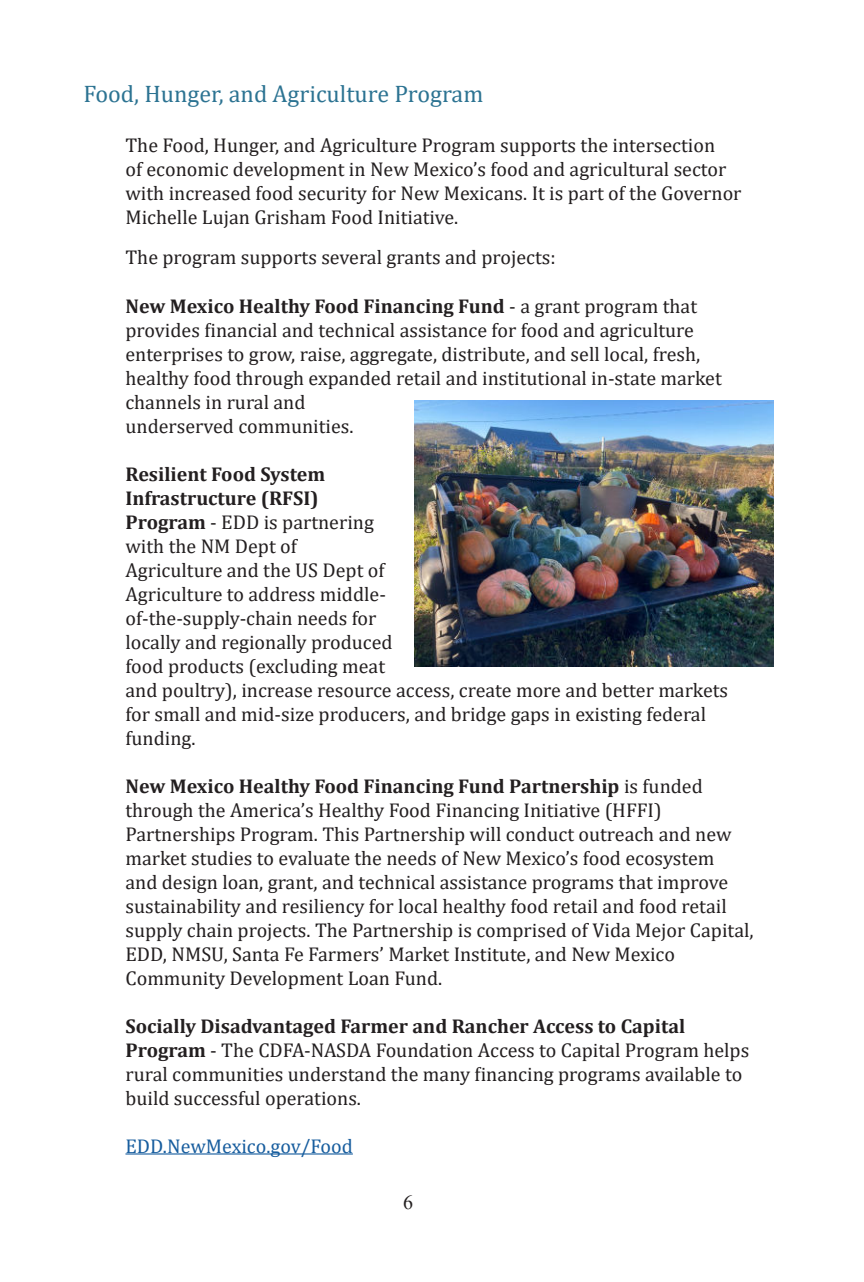
<style>
.page{position:relative;width:864px;height:1282px;background:#fff}
.page>*{position:absolute;margin:0;border:0;box-sizing:border-box;transform-origin:0 0}
.t1{font:24px "Cambria";color:#2c7392}
.t2{font:20px/24px "Cambria";color:#231f20}
.t3{font:20px "Cambria";color:#175d9e}
.t4{font:20px "Times New Roman";color:#231f20}
.s1{font-weight:700}
</style>
<div class="page">
<hr style="left:125px;top:1153px;width:228px;height:1px;background:#175d9e">
<img style="left:414px;top:401px;width:360px;height:265px">
<p class="t1" style="left:84px;top:80px;width:401px">Food, Hunger, and Agriculture Program</p>
<p class="t2" style="left:125px;top:134px;width:618px">The Food, Hunger, and Agriculture Program supports the intersection<br>of economic development in New Mexico’s food and agricultural sector with increased food security for New Mexicans. It is part of the Governor Michelle Lujan Grisham Food Initiative.</p>
<p class="t2" style="left:125px;top:247px;width:432px">The program supports several grants and projects:</p>
<p class="t2" style="left:125px;top:295px;width:598px"><span class="s1">New Mexico Healthy Food Financing Fund</span> - a grant program that provides financial and technical assistance for food and agriculture enterprises to grow, raise, aggregate, distribute, and sell local, fresh, healthy food through expanded retail and institutional in-state market channels in rural and<br>underserved communities.</p>
<p class="t2" style="left:125px;top:463px;width:604px"><span class="s1">Resilient Food System<br>Infrastructure (RFSI)<br>Program</span> - EDD is partnering<br>with the NM Dept of<br>Agriculture and the US Dept of<br>Agriculture to address middle-<br>of-the-supply-chain needs for<br>locally and regionally produced<br>food products (excluding meat<br>and poultry), increase resource access, create more and better markets for small and mid-size producers, and bridge gaps in existing federal funding.</p>
<p class="t2" style="left:125px;top:775px;width:630px"><span class="s1">New Mexico Healthy Food Financing Fund Partnership</span> is funded through the America’s Healthy Food Financing Initiative (HFFI)<br>Partnerships Program. This Partnership will conduct outreach and new market studies to evaluate the needs of New Mexico’s food ecosystem<br>and design loan, grant, and technical assistance programs that improve sustainability and resiliency for local healthy food retail and food retail supply chain projects. The Partnership is comprised of Vida Mejor Capital, EDD, NMSU, Santa Fe Farmers’ Market Institute, and New Mexico Community Development Loan Fund.</p>
<p class="t2" style="left:125px;top:1014px;width:625px"><span class="s1">Socially Disadvantaged Farmer and Rancher Access to Capital Program</span> - The CDFA-NASDA Foundation Access to Capital Program helps rural communities understand the many financing programs available to build successful operations.</p>
<p class="t3" style="left:125px;top:1137px;width:229px">EDD.NewMexico.gov/Food</p>
<p class="t4" style="left:403px;top:1190px;width:11px">6</p>
</div>
